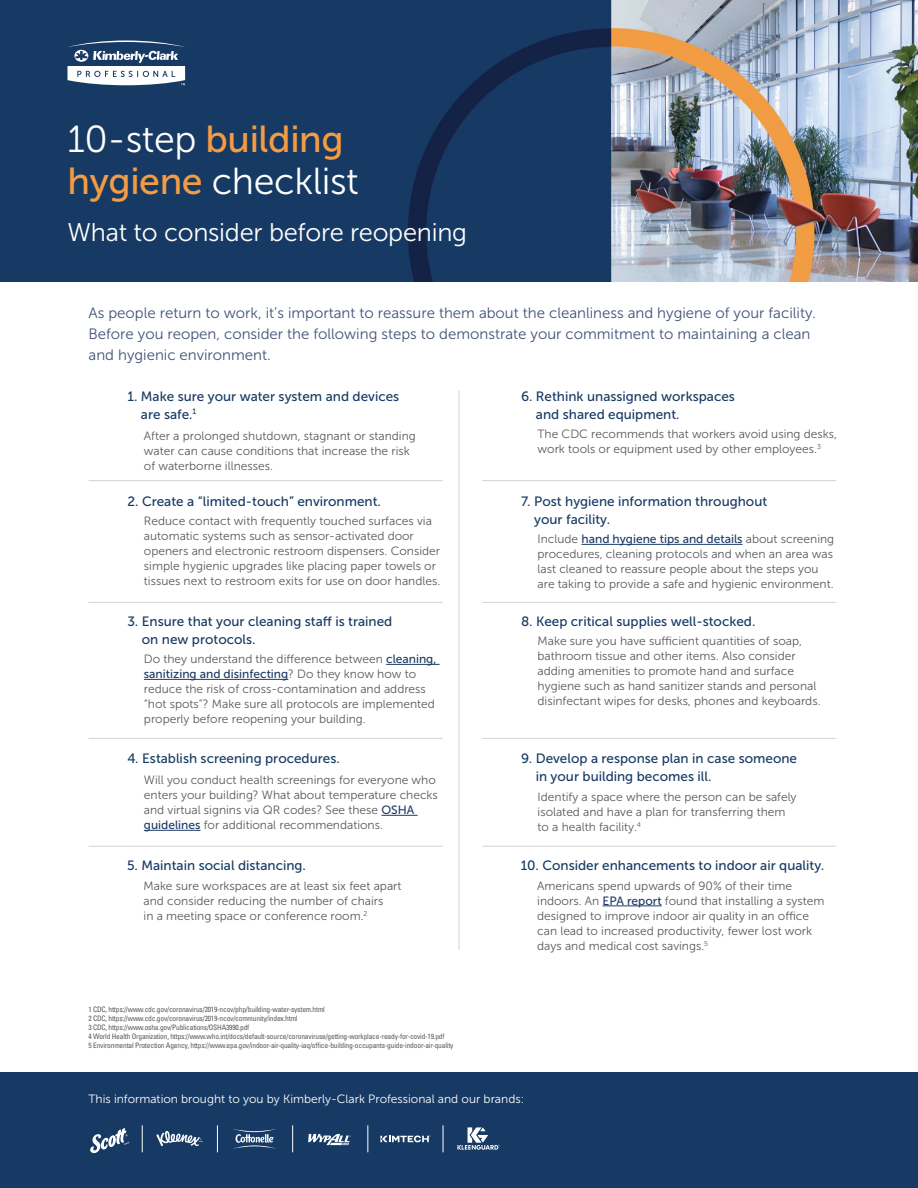
<style>
.page{position:relative;width:918px;height:1188px;background:#fff}
.page>*{position:absolute;margin:0;border:0;box-sizing:border-box;transform-origin:0 0}
.t1{font:37.5px "Museo Sans 300";letter-spacing:-.01em;color:#fff}
.t2{font:37.5px "Museo Sans 500";letter-spacing:-.01em;color:#f39c44}
.t3{font:25.5px "Museo Sans 300";letter-spacing:-.01em;color:#fff}
.t4{font:15px/21px "Museo Sans 300";color:#425378}
.t5{font:13.5px/18px "Museo Sans 500";color:#173a64}
.t6{font:12px/15px "Museo Sans 300";color:#58595b}
.t7{font:12px "Museo Sans 500";color:#1e3b66}
.t8{font:12px "Museo Sans 300";color:#fff}
.t9{font:condensed 7.5px/9px "Univers LT Std";letter-spacing:-.025em;color:#58595b}
.s1{font-family:"Museo Sans 300";color:#fff}
.s2{font-family:"Museo Sans 500";color:#f39c44}
.s3{font-family:"Museo Sans 500";color:#1e3b66}
.s4{font-family:"Museo Sans 300";color:#58595b}
</style>
<div class="page">
<img style="left:0;top:0;width:918px;height:282px">
<svg style="left:68px;top:41px;width:117px;height:44px"></svg>
<div style="left:0;top:1072px;width:918px;height:116px;background:#173a64"></div>
<hr style="left:459px;top:391px;width:1px;height:559px;background:#d1d3d4">
<hr style="left:386px;top:664px;width:54px;height:1px;background:#1e3b66">
<hr style="left:144px;top:679px;width:144px;height:1px;background:#1e3b66">
<hr style="left:381px;top:815px;width:37px;height:1px;background:#1e3b66">
<hr style="left:144px;top:830px;width:57px;height:1px;background:#1e3b66">
<hr style="left:582px;top:544px;width:161px;height:1px;background:#1e3b66">
<hr style="left:603px;top:906px;width:59px;height:1px;background:#1e3b66">
<hr style="left:89px;top:480px;width:354px;height:1px;background:#d1d3d4">
<hr style="left:482px;top:480px;width:354px;height:1px;background:#d1d3d4">
<hr style="left:89px;top:602px;width:354px;height:1px;background:#d1d3d4">
<hr style="left:482px;top:602px;width:354px;height:1px;background:#d1d3d4">
<hr style="left:89px;top:738px;width:354px;height:1px;background:#d1d3d4">
<hr style="left:482px;top:738px;width:354px;height:1px;background:#d1d3d4">
<hr style="left:89px;top:846px;width:354px;height:1px;background:#d1d3d4">
<hr style="left:482px;top:846px;width:354px;height:1px;background:#d1d3d4">
<svg style="left:90px;top:1128px;width:39px;height:25px"></svg>
<svg style="left:157px;top:1131px;width:46px;height:15px"></svg>
<svg style="left:233px;top:1129px;width:43px;height:20px"></svg>
<svg style="left:308px;top:1134px;width:43px;height:11px"></svg>
<svg style="left:380px;top:1136px;width:51px;height:6px"></svg>
<svg style="left:457px;top:1127px;width:43px;height:23px"></svg>
<svg style="left:142px;top:1125px;width:1px;height:27px"></svg>
<svg style="left:217px;top:1125px;width:1px;height:27px"></svg>
<svg style="left:292px;top:1125px;width:1px;height:27px"></svg>
<svg style="left:443px;top:1125px;width:1px;height:27px"></svg>
<svg style="left:368px;top:1125px;width:1px;height:27px"></svg>
<h1 class="t2" style="left:68px;top:118px;width:278px"><span class="s1">10-step</span> building</h1>
<h1 class="t1" style="left:68px;top:161px;width:293px"><span class="s2">hygiene</span> checklist</h1>
<h2 class="t3" style="left:68px;top:218px;width:401px">What to consider before reopening</h2>
<p class="t4" style="left:89px;top:302px;width:729px">As people return to work, it’s important to reassure them about the cleanliness and hygiene of your facility.<br>Before you reopen, consider the following steps to demonstrate your commitment to maintaining a clean and hygienic environment.</p>
<p class="t5" style="left:141px;top:387px;width:260px;text-indent:-14px">1. Make sure your water system and devices are safe.<sup>1</sup></p>
<p class="t6" style="left:144px;top:428px;width:273px">After a prolonged shutdown, stagnant or standing water can cause conditions that increase the risk of waterborne illnesses.</p>
<p class="t5" style="left:127px;top:492px;width:255px">2. Create a “limited-touch” environment.</p>
<p class="t6" style="left:144px;top:514px;width:298px">Reduce contact with frequently touched surfaces via automatic systems such as sensor-activated door openers and electronic restroom dispensers. Consider simple hygienic upgrades like placing paper towels or tissues next to restroom exits for use on door handles.</p>
<p class="t5" style="left:142px;top:612px;width:252px;text-indent:-14px">3. Ensure that your cleaning staff is trained on new protocols.</p>
<p class="t6" style="left:144px;top:652px;width:294px">Do they understand the difference between <span class="s3">cleaning,</span></p>
<p class="t7" style="left:144px;top:667px;width:274px">sanitizing and disinfecting<span class="s4">? Do they know how to</span></p>
<p class="t6" style="left:144px;top:682px;width:293px">reduce the risk of cross-contamination and address “hot spots”? Make sure all protocols are implemented properly before reopening your building.</p>
<p class="t5" style="left:127px;top:750px;width:214px">4. Establish screening procedures.</p>
<p class="t6" style="left:144px;top:773px;width:296px">Will you conduct health screenings for everyone who enters your building? What about temperature checks and virtual signins via QR codes? See these <span class="s3">OSHA guidelines</span> for additional recommendations.</p>
<p class="t5" style="left:127px;top:857px;width:180px">5. Maintain social distancing.</p>
<p class="t6" style="left:144px;top:878px;width:259px">Make sure workspaces are at least six feet apart and consider reducing the number of chairs<br>in a meeting space or conference room.<sup>2</sup></p>
<p class="t9" style="left:89px;top:1005px;width:367px">1 CDC, https://www.cdc.gov/coronavirus/2019-ncov/php/building-water-system.html<br>2 CDC, https://www.cdc.gov/coronavirus/2019-ncov/community/index.html<br>3 CDC, https://www.osha.gov/Publications/OSHA3990.pdf<br>4 World Health Organization, https://www.who.int/docs/default-source/coronaviruse/getting-workplace-ready-for-covid-19.pdf<br>5 Environmental Protection Agency, https://www.epa.gov/indoor-air-quality-iaq/office-building-occupants-guide-indoor-air-quality</p>
<p class="t5" style="left:536px;top:387px;width:200px;text-indent:-15px">6. Rethink unassigned workspaces and shared equipment.</p>
<p class="t6" style="left:538px;top:426px;width:301px">The CDC recommends that workers avoid using desks, work tools or equipment used by other employees.<sup>3</sup></p>
<p class="t5" style="left:534px;top:492px;width:235px;text-indent:-13px">7. Post hygiene information throughout your facility.</p>
<p class="t7" style="left:538px;top:532px;width:298px"><span class="s4">Include</span> hand hygiene tips and details <span class="s4">about screening</span></p>
<p class="t6" style="left:538px;top:547px;width:298px">procedures, cleaning protocols and when an area was last cleaned to reassure people about the steps you are taking to provide a safe and hygienic environment.</p>
<p class="t5" style="left:521px;top:612px;width:236px">8. Keep critical supplies well-stocked.</p>
<p class="t6" style="left:538px;top:634px;width:285px">Make sure you have sufficient quantities of soap, bathroom tissue and other items. Also consider adding amenities to promote hand and surface hygiene such as hand sanitizer stands and personal disinfectant wipes for desks, phones and keyboards.</p>
<p class="t5" style="left:536px;top:750px;width:263px;text-indent:-15px">9. Develop a response plan in case someone in your building becomes ill.</p>
<p class="t6" style="left:538px;top:789px;width:261px">Identify a space where the person can be safely isolated and have a plan for transferring them to a health facility.<sup>4</sup></p>
<p class="t5" style="left:521px;top:857px;width:305px">10. Consider enhancements to indoor air quality.</p>
<p class="t6" style="left:537px;top:878px;width:289px">Americans spend upwards of 90% of their time indoors. An <span class="s3">EPA report</span> found that installing a system designed to improve indoor air quality in an office can lead to increased productivity, fewer lost work days and medical cost savings.<sup>5</sup></p>
<p class="t8" style="left:89px;top:1092px;width:437px">This information brought to you by Kimberly-Clark Professional and our brands:</p>
</div>
